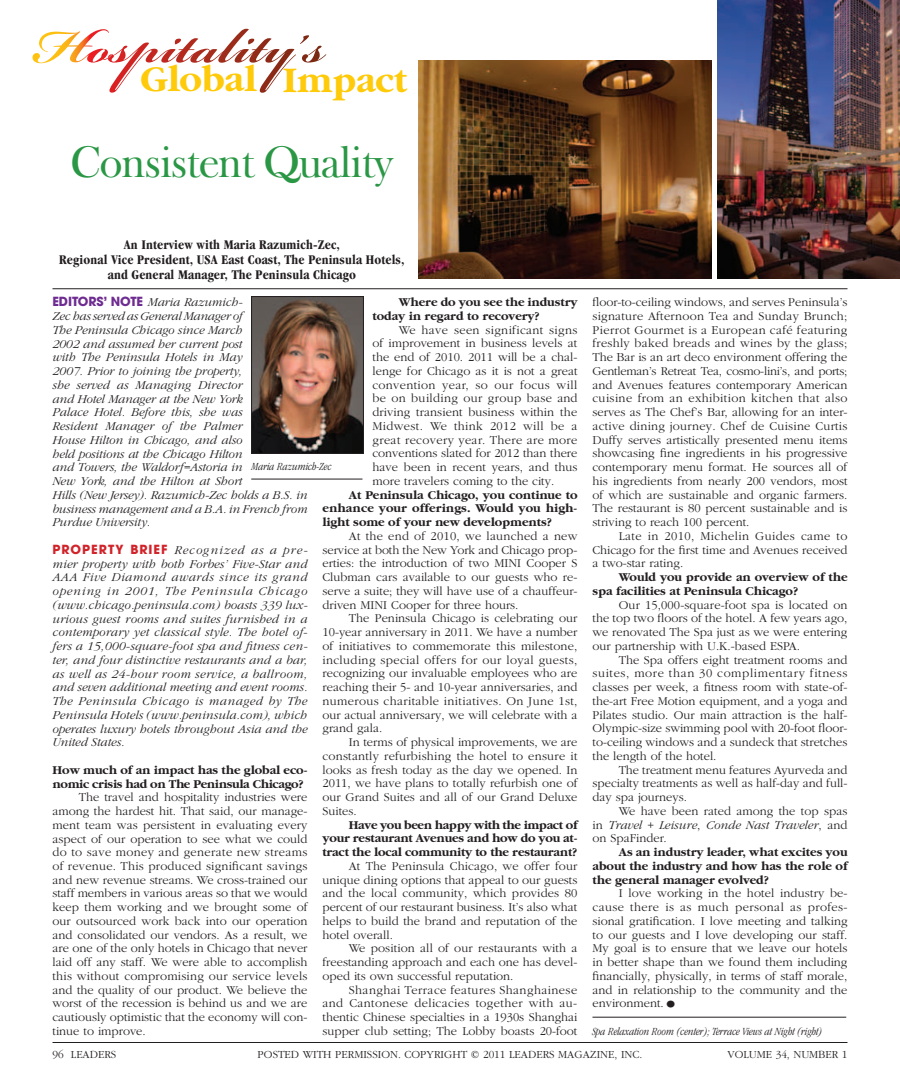
<style>
.page{position:relative;width:900px;height:1080px;background:#fff}
.page>*{position:absolute;margin:0;border:0;box-sizing:border-box;transform-origin:0 0}
.t1{font:45px "Frys Baskerville BT";letter-spacing:-.04em;color:#2a9745}
.t2{font:700 37.5px "Garamond";color:#feca0a}
.t3{font:700 condensed 13.75px/15px "Garamond";letter-spacing:.01em;color:#231f20;text-align:center}
.t4{font:300 12.5px/13.8px "Garamond";color:#231f20;text-align:justify}
.t5{font:italic 300 12.5px/13.8px "Garamond";letter-spacing:-.01em;color:#231f20}
.t6{font:700 12.5px/13.8px "Garamond";color:#231f20;text-align:justify}
.t7{font:700 12.5px/13.8px "Garamond";letter-spacing:-.02em;color:#231f20}
.t8{font:300 11.25px "Garamond";color:#231f20}
.t9{font:italic 300 condensed 11.25px "Garamond";color:#231f20}
.s1{font-family:"Avant Garde";font-weight:700;font-style:normal;color:#6e2c91}
.s2{font-family:"Avant Garde";font-weight:700;font-style:normal;color:#d1232a}
.s3{font-style:italic}
.s4{font-size:22.5px}
</style>
<div class="page">
<img style="left:32px;top:29px;width:77px;height:34px">
<img style="left:87px;top:49px;width:21px;height:14px">
<img style="left:108px;top:46px;width:1px;height:17px">
<img style="left:109px;top:43px;width:51px;height:50px">
<img style="left:161px;top:39px;width:15px;height:24px">
<img style="left:176px;top:38px;width:22px;height:25px">
<img style="left:190px;top:49px;width:28px;height:14px">
<img style="left:218px;top:29px;width:31px;height:34px">
<img style="left:234px;top:39px;width:15px;height:24px">
<img style="left:249px;top:38px;width:23px;height:25px">
<img style="left:260px;top:49px;width:36px;height:44px">
<svg style="left:300px;top:35px;width:9px;height:9px"></svg>
<img style="left:302px;top:46px;width:24px;height:17px">
<img style="left:253px;top:298px;width:109px;height:154px">
<div style="left:251px;top:296px;width:113px;height:158px;border:1px solid #231f20"></div>
<hr style="left:251px;top:479px;width:111px;height:1px;background:#231f20">
<hr style="left:52px;top:288px;width:796px;height:1px;background:#231f20">
<hr style="left:592px;top:1017px;width:254px;height:1px;background:#231f20">
<img style="left:718px;top:0;width:182px;height:279px">
<img style="left:419px;top:61px;width:292px;height:218px">
<hr style="left:52px;top:1042px;width:796px;height:1px;background:#231f20">
<h2 class="t2" style="left:141px;top:60px;width:268px">Global Impact</h2>
<h1 class="t1" style="left:70px;top:134px;width:325px">Consistent Quality</h1>
<p class="t3" style="left:59px;top:237px;width:347px">An Interview with Maria Razumich-Zec,<br>Regional Vice President, USA East Coast, The Peninsula Hotels, and General Manager, The Peninsula Chicago</p>
<p class="t5" style="left:52px;top:296px;width:257px"><span class="s1">EDITORS’ NOTE</span> Maria Razumich-<br>Zec has served as General Manager of<br>The Peninsula Chicago since March<br>2002 and assumed her current post<br>with The Peninsula Hotels in May<br>2007. Prior to joining the property,<br>she served as Managing Director<br>and Hotel Manager at the New York<br>Palace Hotel. Before this, she was<br>Resident Manager of the Palmer<br>House Hilton in Chicago, and also<br>held positions at the Chicago Hilton<br>and Towers, the Waldorf=Astoria in<br>New York, and the Hilton at Short<br>Hills (New Jersey). Razumich-Zec holds a B.S. in business management and a B.A. in French from Purdue University.</p>
<p class="t5" style="left:52px;top:543px;width:257px;text-align:justify"><span class="s2">PROPERTY BRIEF</span> Recognized as a pre&shy;mier property with both Forbes’ Five-Star and AAA Five Diamond awards since its grand opening in 2001, The Peninsula Chicago (www.chicago.peninsula.com) boasts 339 lux&shy;urious guest rooms and suites furnished in a contemporary yet classical style. The hotel of&shy;fers a 15,000-square-foot spa and fitness cen&shy;ter, and four distinctive restaurants and a bar, as well as 24-hour room service, a ballroom, and seven additional meeting and event rooms.<br>The Peninsula Chicago is managed by The Peninsula Hotels (www.peninsula.com), which operates luxury hotels throughout Asia and the United States.</p>
<p class="t7" style="left:52px;top:763px;width:257px">How much of an impact has the global eco&shy;nomic crisis had on The Peninsula Chicago?</p>
<p class="t4" style="left:52px;top:791px;width:257px;text-indent:26px">the travel and hospitality industries were among the hardest hit. that said, our manage&shy;ment team was persistent in evaluating every aspect of our operation to see what we could do to save money and generate new streams of revenue. this produced significant savings and new revenue streams. we cross-trained our staff members in various areas so that we would keep them working and we brought some of our outsourced work back into our operation and consolidated our vendors. as a result, we are one of the only hotels in chicago that never laid off any staff. we were able to accomplish this without compromising our service levels and the quality of our product. we believe the worst of the recession is behind us and we are cautiously optimistic that the economy will con&shy;tinue to improve.</p>
<p class="t6" style="left:372px;top:296px;width:207px;text-indent:26px">Where do you see the industry today in regard to recovery?</p>
<p class="t4" style="left:372px;top:323px;width:207px;text-indent:26px">we have seen significant signs of improvement in business levels at the end of 2010. 2011 will be a chal&shy;lenge for chicago as it is not a great convention year, so our focus will be on building our group base and driving transient business within the midwest. we think 2012 will be a great recovery year. there are more conventions slated for 2012 than there have been in recent years, and thus more travelers coming to the city.</p>
<p class="t6" style="left:322px;top:488px;width:257px;text-indent:26px">At Peninsula Chicago, you continue to enhance your offerings. Would you high&shy;light some of your new developments?</p>
<p class="t4" style="left:322px;top:529px;width:257px;text-indent:26px">at the end of 2010, we launched a new service at both the new york and chicago prop&shy;erties: the introduction of two mini cooper s clubman cars available to our guests who re&shy;serve a suite; they will have use of a chauffeur&shy;driven mini cooper for three hours.</p>
<p class="t4" style="left:322px;top:612px;width:257px;text-indent:26px">the peninsula chicago is celebrating our 10-year anniversary in 2011. we have a number of initiatives to commemorate this milestone, including special offers for our loyal guests, recognizing our invaluable employees who are reaching their 5- and 10-year anniversaries, and numerous charitable initiatives. on June 1st, our actual anniversary, we will celebrate with a grand gala.</p>
<p class="t4" style="left:322px;top:736px;width:257px;text-indent:26px">in terms of physical improvements, we are constantly refurbishing the hotel to ensure it looks as fresh today as the day we opened. in 2011, we have plans to totally refurbish one of our grand suites and all of our grand deluxe suites.</p>
<p class="t6" style="left:322px;top:818px;width:257px;text-indent:26px">Have you been happy with the impact of your restaurant Avenues and how do you at&shy;tract the local community to the restaurant?</p>
<p class="t4" style="left:322px;top:859px;width:257px;text-indent:26px">at the peninsula chicago, we offer four unique dining options that appeal to our guests and the local community, which provides 80 percent of our restaurant business. it’s also what helps to build the brand and reputation of the hotel overall.</p>
<p class="t4" style="left:322px;top:942px;width:257px;text-indent:26px">we position all of our restaurants with a freestanding approach and each one has devel&shy;oped its own successful reputation.</p>
<p class="t4" style="left:322px;top:983px;width:256px;text-indent:26px">shanghai terrace features shanghainese and cantonese delicacies together with au&shy;thentic chinese specialties in a 1930s shanghai supper club setting; the lobby boasts 20-foot</p>
<p class="t9" style="left:251px;top:460px;width:81px">Maria Razumich-Zec</p>
<p class="t4" style="left:592px;top:296px;width:257px">floor-to-ceiling windows, and serves peninsula’s signature afternoon tea and sunday brunch; pierrot gourmet is a european café featuring freshly baked breads and wines by the glass; the bar is an art deco environment offering the gentleman’s retreat tea, cosmo-lini’s, and ports; and avenues features contemporary american cuisine from an exhibition kitchen that also serves as the chef’s bar, allowing for an inter&shy;active dining journey. chef de cuisine curtis duffy serves artistically presented menu items showcasing fine ingredients in his progressive contemporary menu format. he sources all of his ingredients from nearly 200 vendors, most of which are sustainable and organic farmers. the restaurant is 80 percent sustainable and is striving to reach 100 percent.</p>
<p class="t4" style="left:592px;top:529px;width:257px;text-indent:26px">late in 2010, michelin guides came to chicago for the first time and avenues received a two-star rating.</p>
<p class="t6" style="left:592px;top:571px;width:257px;text-indent:26px">Would you provide an overview of the spa facilities at Peninsula Chicago?</p>
<p class="t4" style="left:592px;top:598px;width:256px;text-indent:26px">our 15,000-square-foot spa is located on the top two floors of the hotel. a few years ago, we renovated the spa just as we were entering our partnership with u.K.-based espa.</p>
<p class="t4" style="left:592px;top:653px;width:257px;text-indent:26px">the spa offers eight treatment rooms and suites, more than 30 complimentary fitness classes per week, a fitness room with state-of&shy;the-art Free motion equipment, and a yoga and pilates studio. our main attraction is the half&shy;olympic-size swimming pool with 20-foot floor&shy;to-ceiling windows and a sundeck that stretches the length of the hotel.</p>
<p class="t4" style="left:592px;top:763px;width:257px;text-indent:26px">the treatment menu features ayurveda and specialty treatments as well as half-day and full&shy;day spa journeys.</p>
<p class="t4" style="left:592px;top:804px;width:257px;text-indent:26px">we have been rated among the top spas in <span class="s3">Travel + Leisure</span>, <span class="s3">Conde Nast Traveler</span>, and on spaFinder.</p>
<p class="t6" style="left:593px;top:846px;width:257px;text-indent:26px">As an industry leader, what excites you about the industry and how has the role of the general manager evolved?</p>
<p class="t4" style="left:593px;top:887px;width:257px;text-indent:26px">i love working in the hotel industry be&shy;cause there is as much personal as profes&shy;sional gratification. i love meeting and talking to our guests and i love developing our staff. my goal is to ensure that we leave our hotels in better shape than we found them including financially, physically, in terms of staff morale, and in relationship to the community and the environment.<span class="s4">•</span></p>
<p class="t9" style="left:592px;top:1025px;width:231px">Spa Relaxation Room (center); Terrace Views at Night (right)</p>
<p class="t8" style="left:52px;top:1048px;width:65px">96 Leaders</p>
<p class="t8" style="left:258px;top:1048px;width:386px">posted with permission. copyright © 2011 leaders magazine, inc.</p>
<p class="t8" style="left:728px;top:1048px;width:121px">volume 34, number 1</p>
</div>
